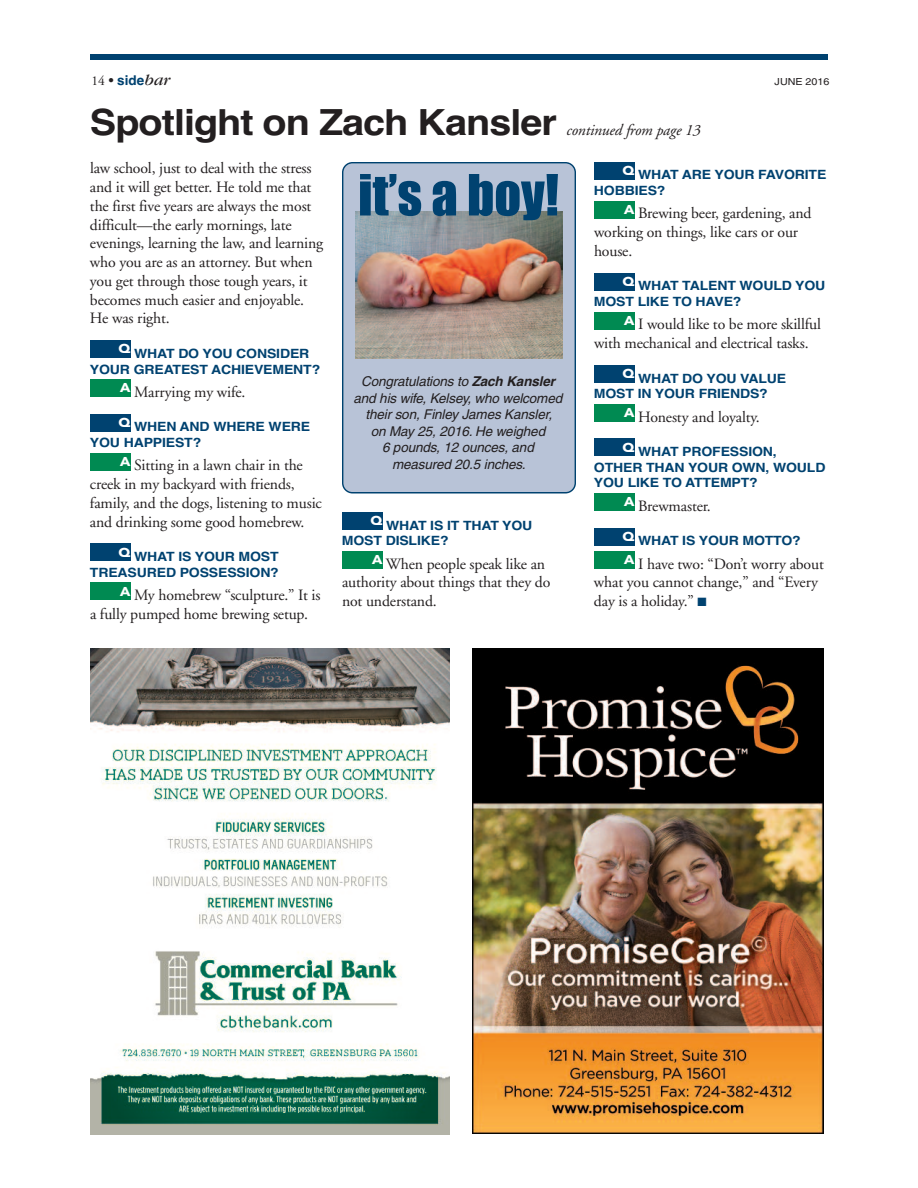
<style>
.page{position:relative;width:918px;height:1188px;background:#fff}
.page>*{position:absolute;margin:0;border:0;box-sizing:border-box;transform-origin:0 0}
.t1{font:700 36px "Helvetica";letter-spacing:-.025em;color:#231f20;scale:1.1 1}
.t2{font:15.75px/18.8px "Adobe Garamond";letter-spacing:-.01em;color:#231f20}
.t3{font:italic 15.75px "Adobe Garamond";letter-spacing:-.01em;color:#231f20}
.t4{font:italic 13.5px/16.5px "Helvetica";letter-spacing:-.01em;color:#231f20;text-align:center}
.t5{font:700 13.5px "Helvetica";color:#004270}
.t6{font:700 12.75px/15.8px "Helvetica";letter-spacing:-.01em;color:#004270;scale:1.1 1}
.t7{font:700 12.75px "Avenir Next";color:#fff;scale:1.1 1}
.t8{font:9.75px "Helvetica";color:#231f20;scale:1.1 1}
.s1{font-family:"Adobe Garamond";font-weight:400;color:#231f20}
.s2{font-weight:400;color:#231f20}
.s3{font-family:"Garamond";font-weight:400;font-style:italic;font-size:16.5px;color:#231f20}
.s4{font-weight:700}
.s5{color:#004270}
</style>
<div class="page">
<div style="left:90px;top:583px;width:40px;height:17px;background:#008a52"></div>
<div style="left:90px;top:544px;width:40px;height:17px;background:#004270"></div>
<div style="left:90px;top:341px;width:40px;height:17px;background:#004270"></div>
<div style="left:90px;top:380px;width:40px;height:17px;background:#008a52"></div>
<div style="left:90px;top:414px;width:40px;height:17px;background:#004270"></div>
<div style="left:90px;top:453px;width:40px;height:17px;background:#008a52"></div>
<div style="left:594px;top:551px;width:40px;height:17px;background:#008a52"></div>
<div style="left:594px;top:528px;width:40px;height:17px;background:#004270"></div>
<div style="left:594px;top:439px;width:40px;height:17px;background:#004270"></div>
<div style="left:594px;top:494px;width:40px;height:17px;background:#008a52"></div>
<div style="left:594px;top:404px;width:40px;height:18px;background:#008a52"></div>
<div style="left:594px;top:365px;width:40px;height:17px;background:#004270"></div>
<div style="left:594px;top:201px;width:40px;height:17px;background:#008a52"></div>
<div style="left:594px;top:273px;width:40px;height:17px;background:#004270"></div>
<div style="left:594px;top:312px;width:40px;height:17px;background:#008a52"></div>
<div style="left:594px;top:162px;width:40px;height:17px;background:#004270"></div>
<div style="left:342px;top:512px;width:40px;height:18px;background:#004270"></div>
<div style="left:342px;top:551px;width:40px;height:17px;background:#008a52"></div>
<div style="left:90px;top:54px;width:738px;height:6px;background:#004270"></div>
<img style="left:90px;top:649px;width:360px;height:486px">
<img style="left:473px;top:648px;width:351px;height:486px">
<svg style="left:342px;top:162px;width:234px;height:332px;background:#a8b7cd"></svg>
<img style="left:356px;top:212px;width:207px;height:146px">
<svg style="left:360px;top:174px;width:198px;height:46px;background:#537a99"></svg>
<p class="t5" style="left:92px;top:73px;width:80px"><span class="s1">14</span> <span class="s2">•</span> side<span class="s3">bar</span></p>
<p class="t8" style="left:775px;top:78px;width:51px">JUNE 2016</p>
<h1 class="t1" style="left:90px;top:102px;width:426px">Spotlight on Zach Kansler</h1>
<p class="t3" style="left:566px;top:124px;width:136px">continued from page 13</p>
<p class="t2" style="left:90px;top:160px;width:235px">law school, just to deal with the stress and it will get better. He told me that the first five years are always the most difficult—the early mornings, late evenings, learning the law, and learning who you are as an attorney. But when you get through those tough years, it becomes much easier and enjoyable.<br>He was right.</p>
<p class="t6" style="left:90px;top:346px;width:211px;text-indent:44px">WHAT DO YOU CONSIDER<br>YOUR GREATEST ACHIEVEMENT?</p>
<p class="t2" style="left:134px;top:384px;width:113px">Marrying my wife.</p>
<p class="t6" style="left:90px;top:419px;width:202px;text-indent:44px">WHEN AND WHERE WERE<br>YOU HAPPIEST?</p>
<p class="t2" style="left:90px;top:457px;width:233px;text-indent:44px">Sitting in a lawn chair in the creek in my backyard with friends, family, and the dogs, listening to music and drinking some good homebrew.</p>
<p class="t6" style="left:90px;top:549px;width:173px;text-align:right">WHAT IS YOUR MOST<br>TREASURED POSSESSION?</p>
<p class="t2" style="left:90px;top:587px;width:232px;text-indent:44px">My homebrew “sculpture.” It is a fully pumped home brewing setup.</p>
<p class="t7" style="left:118px;top:338px;width:12px">Q</p>
<p class="t7" style="left:120px;top:377px;width:11px">A</p>
<p class="t7" style="left:118px;top:411px;width:12px">Q</p>
<p class="t7" style="left:120px;top:450px;width:11px">A</p>
<p class="t7" style="left:118px;top:541px;width:12px">Q</p>
<p class="t7" style="left:120px;top:580px;width:11px">A</p>
<p class="t4" style="left:354px;top:374px;width:210px">Congratulations to <span class="s4">Zach Kansler </span>and his wife, Kelsey, who welcomed their son, Finley James Kansler,<br>on May 25, 2016. He weighed<br>6 pounds, 12 ounces, and measured 20.5 inches.</p>
<p class="t7" style="left:370px;top:509px;width:12px">Q</p>
<p class="t7" style="left:372px;top:548px;width:11px">A</p>
<p class="t6" style="left:342px;top:517px;width:175px;text-indent:44px">WHAT IS IT THAT YOU<br>MOST DISLIKE?</p>
<p class="t2" style="left:342px;top:556px;width:210px;text-indent:44px">When people speak like an authority about things that they do not understand.</p>
<p class="t7" style="left:622px;top:159px;width:12px">Q</p>
<p class="t6" style="left:594px;top:167px;width:213px;text-indent:44px">WHAT ARE YOUR FAVORITE<br>HOBBIES?</p>
<p class="t2" style="left:594px;top:205px;width:219px;text-indent:44px">Brewing beer, gardening, and working on things, like cars or our house.</p>
<p class="t6" style="left:594px;top:278px;width:212px;text-indent:44px">WHAT TALENT WOULD YOU<br>MOST LIKE TO HAVE?</p>
<p class="t2" style="left:594px;top:316px;width:228px;text-indent:44px">I would like to be more skillful with mechanical and electrical tasks.</p>
<p class="t6" style="left:594px;top:370px;width:176px;text-indent:44px">WHAT DO YOU VALUE<br>MOST IN YOUR FRIENDS?</p>
<p class="t2" style="left:638px;top:409px;width:123px">Honesty and loyalty.</p>
<p class="t6" style="left:594px;top:444px;width:212px;text-indent:44px">WHAT PROFESSION,<br>OTHER THAN YOUR OWN, WOULD<br>YOU LIKE TO ATTEMPT?</p>
<p class="t2" style="left:638px;top:498px;width:74px">Brewmaster.</p>
<p class="t6" style="left:638px;top:533px;width:149px">WHAT IS YOUR MOTTO?</p>
<p class="t2" style="left:594px;top:556px;width:231px;text-indent:44px">I have two: “Don’t worry about what you cannot change,” and “Every day is a holiday.” <span class="s5">■</span></p>
<p class="t7" style="left:624px;top:198px;width:11px">A</p>
<p class="t7" style="left:622px;top:270px;width:12px">Q</p>
<p class="t7" style="left:624px;top:309px;width:11px">A</p>
<p class="t7" style="left:622px;top:362px;width:12px">Q</p>
<p class="t7" style="left:624px;top:401px;width:11px">A</p>
<p class="t7" style="left:622px;top:436px;width:12px">Q</p>
<p class="t7" style="left:624px;top:491px;width:11px">A</p>
<p class="t7" style="left:622px;top:525px;width:12px">Q</p>
<p class="t7" style="left:624px;top:548px;width:11px">A</p>
</div>
